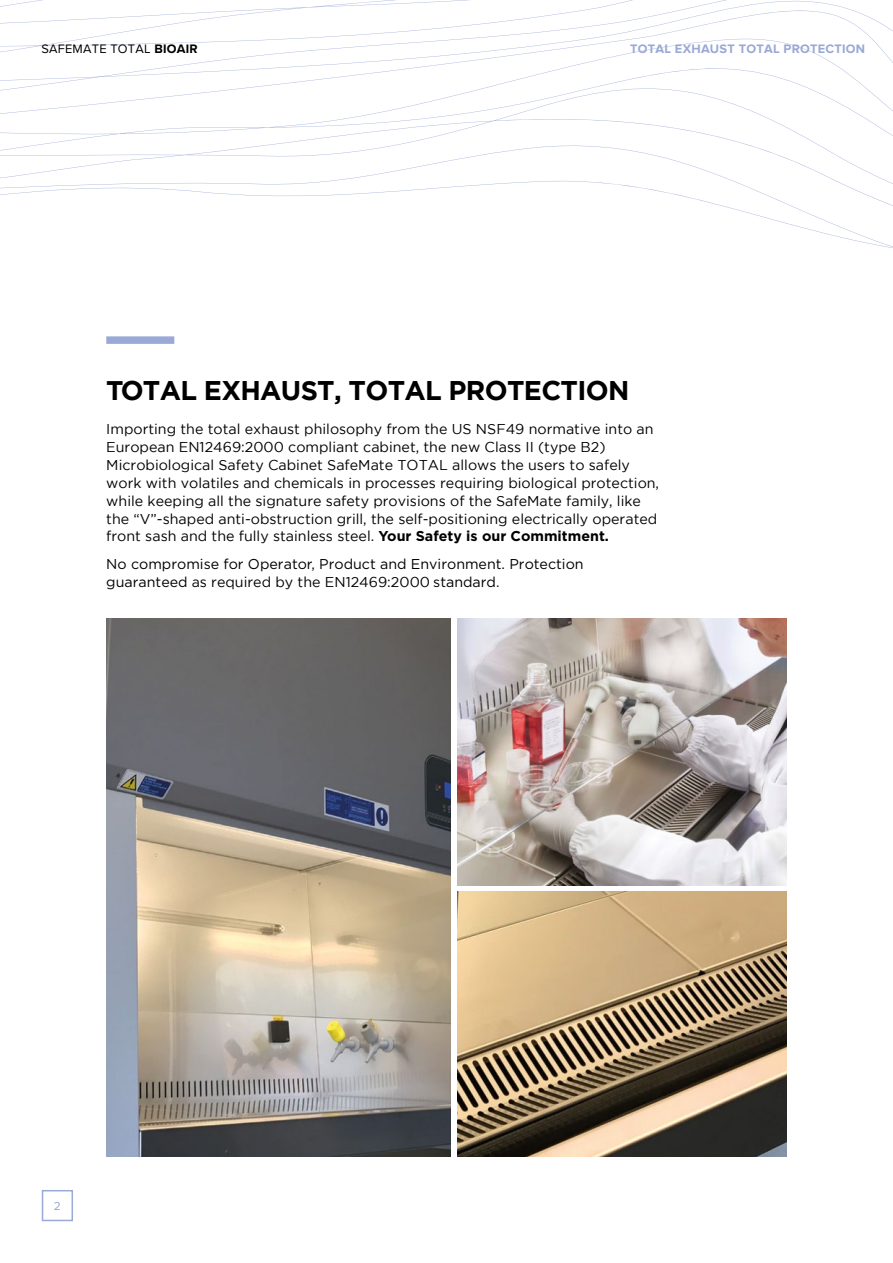
<style>
.page{position:relative;width:893px;height:1263px;background:#fff}
.page>*{position:absolute;margin:0;border:0;box-sizing:border-box;transform-origin:0 0}
.t1{font:700 27px "Gotham";letter-spacing:-.025em;color:#000}
.t2{font:14.25px/17.9px "Gotham";color:#000}
.t3{font:700 12.75px "Proxima Nova";letter-spacing:.02em;color:#9aa9d5}
.t4{font:12.75px "Proxima Nova";letter-spacing:.02em;color:#000}
.t5{font:12px "Proxima Nova";color:#9aa9d5}
.s1{font-weight:700}
.s2{font-family:"Metropolis"}
</style>
<div class="page">
<svg style="left:0;top:0;width:893px;height:37px"></svg>
<svg style="left:0;top:37px;width:893px;height:31px"></svg>
<svg style="left:0;top:68px;width:886px;height:37px"></svg>
<svg style="left:0;top:105px;width:893px;height:143px"></svg>
<img style="left:106px;top:618px;width:345px;height:539px">
<img style="left:457px;top:618px;width:330px;height:267px">
<img style="left:457px;top:891px;width:330px;height:266px">
<div style="left:42px;top:1190px;width:31px;height:31px;border:2px solid #9aa9d5"></div>
<div style="left:106px;top:336px;width:68px;height:8px;background:#9aa9d5"></div>
<p class="t4" style="left:41px;top:39px;width:158px">SAFEMATE TOTAL <span class="s1">BIOAIR</span></p>
<p class="t3" style="left:630px;top:39px;width:237px">TOTAL EXHAUST TOTAL PROTECTION</p>
<h1 class="t1" style="left:106px;top:372px;width:525px">TOTAL EXHAUST, TOTAL PROTECTION</h1>
<p class="t2" style="left:106px;top:419px;width:554px">Importing the total exhaust philosophy from the US NSF49 normative into an European EN12469:2000 compliant cabinet, the new Class II (type B2)<br>Microbiological Safety Cabinet SafeMate TOTAL allows the users to safely work with volatiles and chemicals in processes requiring biological protection, while keeping all the signature safety provisions of the SafeMate family, like the “V”-shaped anti-obstruction grill, the self-positioning electrically operated front sash and the fully stainless steel. <span class="s1">Your Safety is our Commitment.</span></p>
<p class="t2" style="left:106px;top:555px;width:479px">No compromise for Operator, Product and Environment. Protection guaranteed <span class="s2">a</span>s required by the EN12469:2000 standard.</p>
<p class="t5" style="left:54px;top:1197px;width:9px">2</p>
</div>
